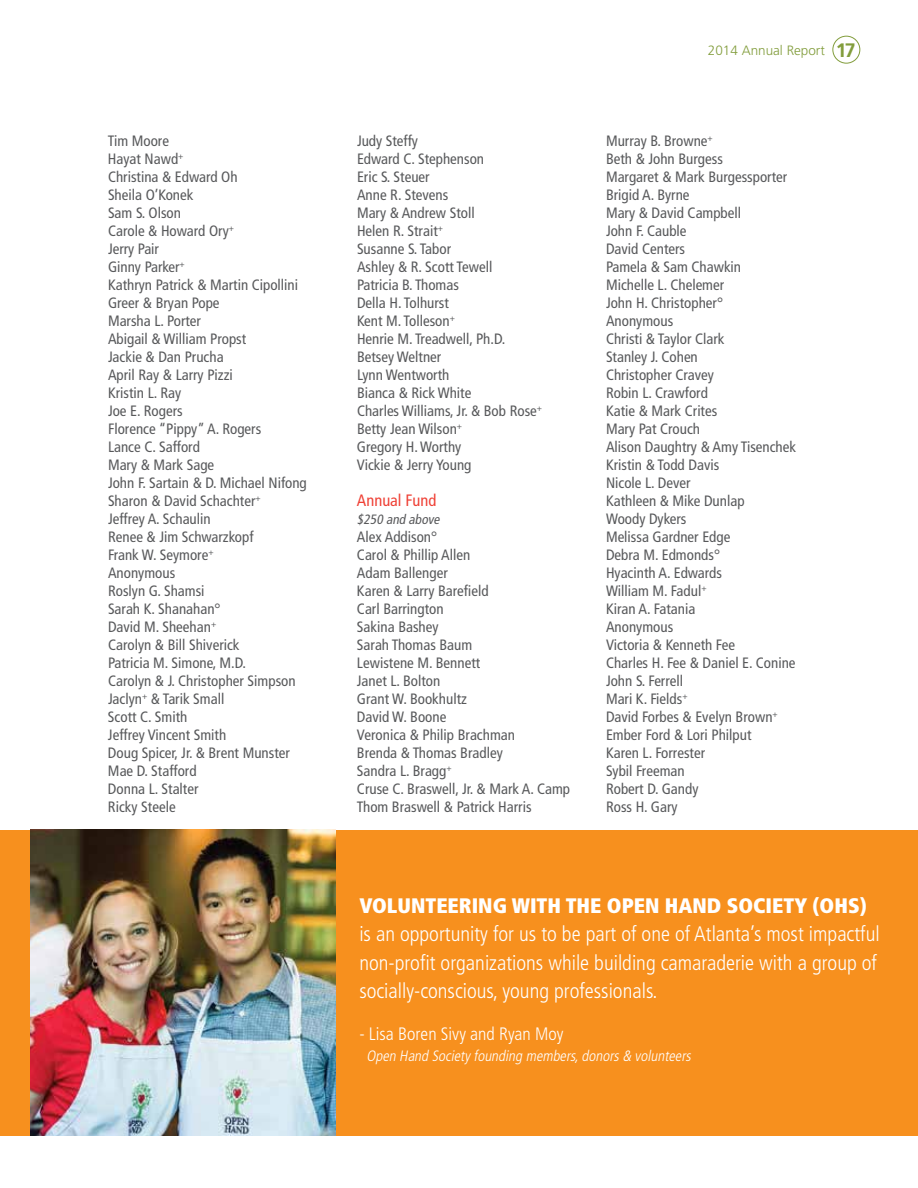
<style>
.page{position:relative;width:918px;height:1188px;background:#fff}
.page>*{position:absolute;margin:0;border:0;box-sizing:border-box;transform-origin:0 0}
.t1{font:300 condensed 21px/28.5px "Frutiger";color:#fff}
.t2{font:900 condensed 21px "Frutiger";color:#fff}
.t3{font:300 condensed 18px "Frutiger";color:#fff}
.t4{font:condensed 16.5px "Frutiger";color:#ef4136}
.t5{font:condensed 15px/18px "Frutiger";color:#58595b}
.t6{font:italic 300 condensed 15px "Frutiger";color:#fff}
.t7{font:300 13.5px "Frutiger";color:#829d3c}
.t8{font:italic condensed 13.5px "Frutiger";color:#58595b}
.s1{font-weight:700;font-size:19.5px}
</style>
<div class="page">
<div style="left:336px;top:830px;width:582px;height:306px;background:#f7901e"></div>
<div style="left:0;top:830px;width:30px;height:306px;background:#f7901e"></div>
<img style="left:30px;top:830px;width:306px;height:306px">
<div style="left:832px;top:36px;width:28px;height:28px;border:1px solid #829d3c;border-radius:50%"></div>
<p class="t5" style="left:108px;top:132px;width:200px">Tim Moore<br>Hayat Nawd<sup>+<br></sup>Christina &amp; Edward Oh<br>Sheila O’Konek<br>Sam S. Olson<br>Carole &amp; Howard Ory<sup>+<br></sup>Jerry Pair<br>Ginny Parker<sup>+<br></sup>Kathryn Patrick &amp; Martin Cipollini<br>Greer &amp; Bryan Pope<br>Marsha L. Porter<br>Abigail &amp; William Propst<br>Jackie &amp; Dan Prucha<br>April Ray &amp; Larry Pizzi<br>Kristin L. Ray<br>Joe E. Rogers<br>Florence “Pippy” A. Rogers<br>Lance C. Safford<br>Mary &amp; Mark Sage<br>John F. Sartain &amp; D. Michael Nifong<br>Sharon &amp; David Schachter<sup>+<br></sup>Jeffrey A. Schaulin<br>Renee &amp; Jim Schwarzkopf<br>Frank W. Seymore<sup>+<br></sup>Anonymous<br>Roslyn G. Shamsi<br>Sarah K. Shanahan°<br>David M. Sheehan<sup>+<br></sup>Carolyn &amp; Bill Shiverick<br>Patricia M. Simone, M.D.<br>Carolyn &amp; J. Christopher Simpson<br>Jaclyn<sup>+</sup> &amp; Tarik Small<br>Scott C. Smith<br>Jeffrey Vincent Smith<br>Doug Spicer, Jr. &amp; Brent Munster<br>Mae D. Stafford<br>Donna L. Stalter<br>Ricky Steele</p>
<p class="t5" style="left:357px;top:132px;width:187px">Judy Steffy<br>Edward C. Stephenson<br>Eric S. Steuer<br>Anne R. Stevens<br>Mary &amp; Andrew Stoll<br>Helen R. Strait<sup>+<br></sup>Susanne S. Tabor<br>Ashley &amp; R. Scott Tewell<br>Patricia B. Thomas<br>Della H. Tolhurst<br>Kent M. Tolleson<sup>+<br></sup>Henrie M. Treadwell, Ph.D.<br>Betsey Weltner<br>Lynn Wentworth<br>Bianca &amp; Rick White<br>Charles Williams, Jr. &amp; Bob Rose<sup>+<br></sup>Betty Jean Wilson<sup>+<br></sup>Gregory H. Worthy<br>Vickie &amp; Jerry Young</p>
<p class="t4" style="left:357px;top:490px;width:81px">Annual Fund</p>
<p class="t8" style="left:357px;top:511px;width:87px">$250 and above</p>
<p class="t5" style="left:357px;top:528px;width:215px">Alex Addison°<br>Carol &amp; Phillip Allen<br>Adam Ballenger<br>Karen &amp; Larry Barefield<br>Carl Barrington<br>Sakina Bashey<br>Sarah Thomas Baum<br>Lewistene M. Bennett<br>Janet L. Bolton<br>Grant W. Bookhultz<br>David W. Boone<br>Veronica &amp; Philip Brachman<br>Brenda &amp; Thomas Bradley<br>Sandra L. Bragg<sup>+<br></sup>Cruse C. Braswell, Jr. &amp; Mark A. Camp<br>Thom Braswell &amp; Patrick Harris</p>
<p class="t7" style="left:708px;top:43px;width:149px">2014 Annual Report <span class="s1">17</span></p>
<p class="t5" style="left:606px;top:132px;width:192px">Murray B. Browne<sup>+<br></sup>Beth &amp; John Burgess<br>Margaret &amp; Mark Burgessporter<br>Brigid A. Byrne<br>Mary &amp; David Campbell<br>John F. Cauble<br>David Centers<br>Pamela &amp; Sam Chawkin<br>Michelle L. Chelemer<br>John H. Christopher°<br>Anonymous<br>Christi &amp; Taylor Clark<br>Stanley J. Cohen<br>Christopher Cravey<br>Robin L. Crawford<br>Katie &amp; Mark Crites<br>Mary Pat Crouch<br>Alison Daughtry &amp; Amy Tisenchek<br>Kristin &amp; Todd Davis<br>Nicole L. Dever<br>Kathleen &amp; Mike Dunlap<br>Woody Dykers<br>Melissa Gardner Edge<br>Debra M. Edmonds°<br>Hyacinth A. Edwards<br>William M. Fadul<sup>+<br></sup>Kiran A. Fatania<br>Anonymous<br>Victoria &amp; Kenneth Fee<br>Charles H. Fee &amp; Daniel E. Conine<br>John S. Ferrell<br>Mari K. Fields<sup>+<br></sup>David Forbes &amp; Evelyn Brown<sup>+<br></sup>Ember Ford &amp; Lori Philput<br>Karen L. Forrester<br>Sybil Freeman<br>Robert D. Gandy<br>Ross H. Gary</p>
<h1 class="t2" style="left:359px;top:893px;width:509px">VOLUNTEERING WITH THE OPEN HAND SOCIETY (OHS)</h1>
<h1 class="t1" style="left:359px;top:920px;width:522px">is an opportunity for us to be part of one of Atlanta’s most impactful non-profit organizations while building camaraderie with a group of socially-conscious, young professionals.</h1>
<p class="t3" style="left:359px;top:1024px;width:206px">- Lisa Boren Sivy and Ryan Moy</p>
<p class="t6" style="left:367px;top:1048px;width:329px">Open Hand Societyfounding members,donors&amp; volunteers</p>
</div>
